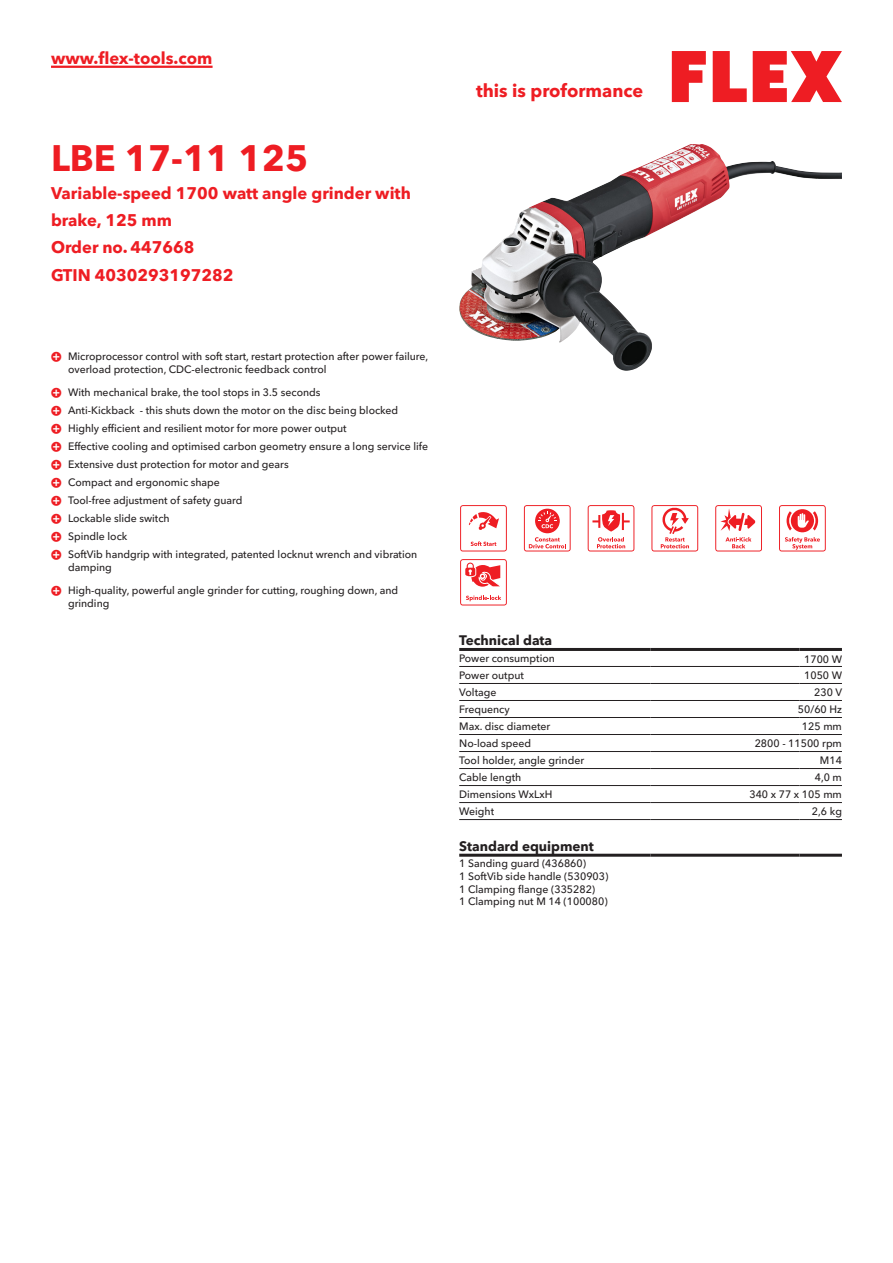
<style>
.page{position:relative;width:893px;height:1263px;background:#fff}
.page>*{position:absolute;margin:0;border:0;box-sizing:border-box;transform-origin:0 0}
.CB_AF_Product-name{font:700 36px "Avenir Next W1 G";color:#ee1d23}
.t1{font:700 18px "Avenir Next W1 G";color:#ee1d23}
.CB_AF_Product-short{font:700 16.5px/27px "Avenir Next W1 G";color:#ee1d23}
.CB_AF_Order-number{font:700 16.5px "Avenir Next W1 G";color:#ee1d23}
.CB_AF_Table-headline{font:700 13.5px "Avenir Next W1 G";color:#231f20}
.CB_AF_Table-specific{font:500 10.5px/12.6px "Avenir Next W1 G";color:#231f20}
</style>
<div class="page">
<svg style="left:672px;top:51px;width:34px;height:51px"></svg>
<svg style="left:713px;top:51px;width:34px;height:51px"></svg>
<svg style="left:753px;top:51px;width:89px;height:51px"></svg>
<hr style="left:51px;top:66px;width:162px;height:2px;background:#ee1d23">
<img style="left:459px;top:144px;width:383px;height:227px">
<hr style="left:459px;top:666px;width:192px;height:1px;background:#231f20">
<hr style="left:651px;top:666px;width:148px;height:1px;background:#231f20">
<hr style="left:799px;top:666px;width:43px;height:1px;background:#231f20">
<hr style="left:459px;top:683px;width:192px;height:1px;background:#231f20">
<hr style="left:651px;top:683px;width:148px;height:1px;background:#231f20">
<hr style="left:799px;top:683px;width:43px;height:1px;background:#231f20">
<hr style="left:459px;top:700px;width:192px;height:1px;background:#231f20">
<hr style="left:651px;top:700px;width:148px;height:1px;background:#231f20">
<hr style="left:799px;top:700px;width:43px;height:1px;background:#231f20">
<hr style="left:459px;top:717px;width:192px;height:1px;background:#231f20">
<hr style="left:651px;top:717px;width:148px;height:1px;background:#231f20">
<hr style="left:799px;top:717px;width:43px;height:1px;background:#231f20">
<hr style="left:459px;top:734px;width:192px;height:1px;background:#231f20">
<hr style="left:651px;top:734px;width:148px;height:1px;background:#231f20">
<hr style="left:799px;top:734px;width:43px;height:1px;background:#231f20">
<hr style="left:459px;top:751px;width:192px;height:1px;background:#231f20">
<hr style="left:651px;top:751px;width:148px;height:1px;background:#231f20">
<hr style="left:799px;top:751px;width:43px;height:1px;background:#231f20">
<hr style="left:459px;top:768px;width:192px;height:1px;background:#231f20">
<hr style="left:651px;top:768px;width:148px;height:1px;background:#231f20">
<hr style="left:799px;top:768px;width:43px;height:1px;background:#231f20">
<hr style="left:459px;top:785px;width:192px;height:1px;background:#231f20">
<hr style="left:651px;top:785px;width:148px;height:1px;background:#231f20">
<hr style="left:799px;top:785px;width:43px;height:1px;background:#231f20">
<hr style="left:459px;top:802px;width:192px;height:1px;background:#231f20">
<hr style="left:651px;top:802px;width:148px;height:1px;background:#231f20">
<hr style="left:799px;top:802px;width:43px;height:1px;background:#231f20">
<hr style="left:459px;top:819px;width:192px;height:1px;background:#231f20">
<hr style="left:651px;top:819px;width:148px;height:1px;background:#231f20">
<hr style="left:799px;top:819px;width:43px;height:1px;background:#231f20">
<hr style="left:459px;top:648px;width:192px;height:3px;background:#231f20">
<hr style="left:651px;top:648px;width:148px;height:3px;background:#231f20">
<hr style="left:799px;top:648px;width:43px;height:3px;background:#231f20">
<hr style="left:459px;top:854px;width:192px;height:3px;background:#231f20">
<hr style="left:651px;top:854px;width:148px;height:3px;background:#231f20">
<hr style="left:799px;top:854px;width:43px;height:3px;background:#231f20">
<svg style="left:460px;top:505px;width:47px;height:46px"></svg>
<svg style="left:524px;top:505px;width:47px;height:46px"></svg>
<svg style="left:588px;top:505px;width:46px;height:46px"></svg>
<svg style="left:651px;top:505px;width:47px;height:46px"></svg>
<svg style="left:715px;top:505px;width:47px;height:46px"></svg>
<svg style="left:779px;top:505px;width:47px;height:46px"></svg>
<svg style="left:460px;top:559px;width:47px;height:46px"></svg>
<h3 class="CB_AF_Product-short" style="left:51px;top:43px;width:163px">www.flex-tools.com</h3>
<p class="CB_AF_Product-name" style="left:51px;top:130px;width:259px">LBE 17-11 125</p>
<p class="CB_AF_Product-short" style="left:51px;top:178px;width:361px">Variable-speed 1700 watt angle grinder with brake, 125 mm</p>
<p class="CB_AF_Order-number" style="left:51px;top:234px;width:145px">Order no. 447668</p>
<p class="CB_AF_Order-number" style="left:51px;top:262px;width:184px">GTIN 4030293197282</p>
<p class="CB_AF_Table-specific" style="left:68px;top:349px;width:362px">Microprocessor control with soft start, restart protection after power failure, overload protection, CDC-electronic feedback control</p>
<p class="CB_AF_Table-specific" style="left:68px;top:385px;width:254px">With mechanical brake, the tool stops in 3.5 seconds</p>
<p class="CB_AF_Table-specific" style="left:68px;top:403px;width:332px">Anti-Kickback - this shuts down the motor on the disc being blocked</p>
<p class="CB_AF_Table-specific" style="left:68px;top:421px;width:280px">Highly efficient and resilient motor for more power output</p>
<p class="CB_AF_Table-specific" style="left:68px;top:439px;width:362px">Effective cooling and optimised carbon geometry ensure a long service life</p>
<p class="CB_AF_Table-specific" style="left:68px;top:457px;width:222px">Extensive dust protection for motor and gears</p>
<p class="CB_AF_Table-specific" style="left:68px;top:475px;width:153px">Compact and ergonomic shape</p>
<p class="CB_AF_Table-specific" style="left:68px;top:493px;width:176px">Tool-free adjustment of safety guard</p>
<p class="CB_AF_Table-specific" style="left:68px;top:511px;width:103px">Lockable slide switch</p>
<p class="CB_AF_Table-specific" style="left:68px;top:529px;width:61px">Spindle lock</p>
<p class="CB_AF_Table-specific" style="left:68px;top:547px;width:351px">SoftVib handgrip with integrated, patented locknut wrench and vibration damping</p>
<p class="CB_AF_Table-specific" style="left:68px;top:583px;width:332px">High-quality, powerful angle grinder for cutting, roughing down, and grinding</p>
<h2 class="t1" style="left:476px;top:77px;width:169px">this is proformance</h2>
<p class="CB_AF_Table-headline" style="left:459px;top:630px;width:94px">Technical data</p>
<p class="CB_AF_Table-specific" style="left:459px;top:651px;width:97px">Power consumption</p>
<p class="CB_AF_Table-specific" style="left:804px;top:652px;width:39px">1700 W</p>
<p class="CB_AF_Table-specific" style="left:459px;top:668px;width:66px">Power output</p>
<p class="CB_AF_Table-specific" style="left:804px;top:668px;width:39px">1050 W</p>
<p class="CB_AF_Table-specific" style="left:459px;top:685px;width:39px">Voltage</p>
<p class="CB_AF_Table-specific" style="left:814px;top:685px;width:29px">230 V</p>
<p class="CB_AF_Table-specific" style="left:459px;top:702px;width:52px">Frequency</p>
<p class="CB_AF_Table-specific" style="left:798px;top:702px;width:46px">50/60 Hz</p>
<p class="CB_AF_Table-specific" style="left:459px;top:719px;width:93px">Max. disc diameter</p>
<p class="CB_AF_Table-specific" style="left:802px;top:719px;width:41px">125 mm</p>
<p class="CB_AF_Table-specific" style="left:459px;top:736px;width:74px">No-load speed</p>
<p class="CB_AF_Table-specific" style="left:755px;top:736px;width:89px">2800 - 11500 rpm</p>
<p class="CB_AF_Table-specific" style="left:459px;top:753px;width:126px">Tool holder, angle grinder</p>
<p class="CB_AF_Table-specific" style="left:820px;top:753px;width:23px">M14</p>
<p class="CB_AF_Table-specific" style="left:459px;top:770px;width:64px">Cable length</p>
<p class="CB_AF_Table-specific" style="left:815px;top:770px;width:29px">4,0 m</p>
<p class="CB_AF_Table-specific" style="left:459px;top:787px;width:95px">Dimensions WxLxH</p>
<p class="CB_AF_Table-specific" style="left:749px;top:787px;width:94px">340 x 77 x 105 mm</p>
<p class="CB_AF_Table-specific" style="left:459px;top:804px;width:36px">Weight</p>
<p class="CB_AF_Table-specific" style="left:812px;top:804px;width:32px">2,6 kg</p>
<p class="CB_AF_Table-headline" style="left:459px;top:835px;width:136px">Standard equipment</p>
<p class="CB_AF_Table-specific" style="left:459px;top:856px;width:151px">1 Sanding guard (436860)<br>1 SoftVib side handle (530903)<br>1 Clamping flange (335282)<br>1 Clamping nut M 14 (100080)</p>
</div>
